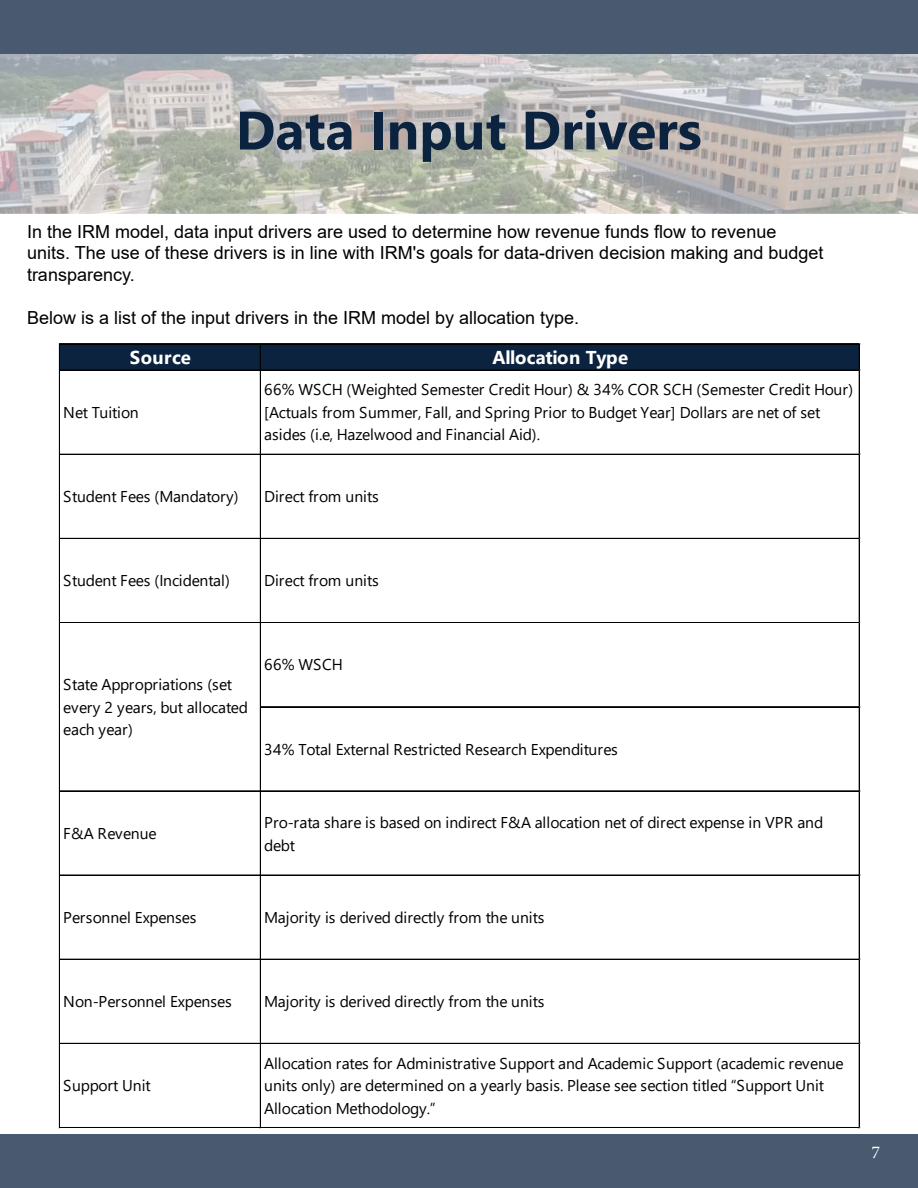
<style>
.page{position:relative;width:918px;height:1188px;background:#fff}
.page>*{position:absolute;margin:0;border:0;box-sizing:border-box;transform-origin:0 0}
.t1{font:700 54px "Segoe UI";color:#0c2340}
.t2{font:700 18.6px "Segoe UI";letter-spacing:-.005em;color:#fff}
.t3{font:18px/21.6px "Arial";color:#000}
.t4{font:18px "Minion Pro";color:#fff}
.t5{font:15.6px/22.5px "Segoe UI";letter-spacing:-.01em;color:#000}
</style>
<div class="page">
<div style="left:0;top:1134px;width:918px;height:54px;background:#495a70"></div>
<div style="left:0;top:0;width:918px;height:54px;background:#495a70"></div>
<img style="left:0;top:54px;width:918px;height:160px">
<div style="left:60px;top:345px;width:800px;height:26px;background:#0c2340"></div>
<hr style="left:60px;top:343px;width:800px;height:1px;background:#000">
<hr style="left:60px;top:344px;width:800px;height:1px;background:#000">
<hr style="left:60px;top:370px;width:800px;height:1px;background:#000">
<hr style="left:60px;top:454px;width:800px;height:1px;background:#000">
<hr style="left:60px;top:538px;width:800px;height:1px;background:#000">
<hr style="left:60px;top:622px;width:800px;height:1px;background:#000">
<hr style="left:261px;top:706px;width:599px;height:1px;background:#000">
<hr style="left:261px;top:707px;width:599px;height:1px;background:#000">
<hr style="left:60px;top:791px;width:800px;height:1px;background:#000">
<hr style="left:60px;top:875px;width:800px;height:1px;background:#000">
<hr style="left:60px;top:959px;width:800px;height:1px;background:#000">
<hr style="left:60px;top:1043px;width:800px;height:1px;background:#000">
<hr style="left:59px;top:344px;width:1px;height:784px;background:#000">
<hr style="left:260px;top:345px;width:1px;height:783px;background:#000">
<hr style="left:60px;top:1127px;width:800px;height:1px;background:#000">
<hr style="left:859px;top:345px;width:1px;height:783px;background:#000">
<h1 class="t1" style="left:236px;top:79px;width:468px">Data Input Drivers</h1>
<p class="t3" style="left:27px;top:221px;width:798px">In the IRM model, data input drivers are used to determine how revenue funds flow to revenue units. The use of these drivers is in line with IRM's goals for data-driven decision making and budget transparency.</p>
<p class="t3" style="left:27px;top:307px;width:554px">Below is a list of the input drivers in the IRM model by allocation type.</p>
<p class="t2" style="left:130px;top:340px;width:63px">Source</p>
<p class="t2" style="left:493px;top:340px;width:137px">Allocation Type</p>
<p class="t5" style="left:63px;top:400px;width:77px">Net Tuition</p>
<p class="t5" style="left:264px;top:377px;width:590px">66% WSCH (Weighted Semester Credit Hour) &amp; 34% COR SCH (Semester Credit Hour) [Actuals from Summer, Fall, and Spring Prior to Budget Year] Dollars are net of set asides (i.e, Hazelwood and Financial Aid).</p>
<p class="t5" style="left:63px;top:484px;width:177px">Student Fees (Mandatory)</p>
<p class="t5" style="left:264px;top:484px;width:116px">Direct from units</p>
<p class="t5" style="left:63px;top:568px;width:168px">Student Fees (Incidental)</p>
<p class="t5" style="left:264px;top:568px;width:116px">Direct from units</p>
<p class="t5" style="left:63px;top:672px;width:186px">State Appropriations (set every 2 years, but allocated each year)</p>
<p class="t5" style="left:264px;top:652px;width:80px">66% WSCH</p>
<p class="t5" style="left:264px;top:736px;width:355px">34% Total External Restricted Research Expenditures</p>
<p class="t5" style="left:63px;top:821px;width:95px">F&amp;A Revenue</p>
<p class="t5" style="left:264px;top:810px;width:561px">Pro-rata share is based on indirect F&amp;A allocation net of direct expense in VPR and debt</p>
<p class="t5" style="left:63px;top:905px;width:135px">Personnel Expenses</p>
<p class="t5" style="left:264px;top:905px;width:282px">Majority is derived directly from the units</p>
<p class="t5" style="left:63px;top:989px;width:170px">Non-Personnel Expenses</p>
<p class="t5" style="left:264px;top:989px;width:282px">Majority is derived directly from the units</p>
<p class="t5" style="left:63px;top:1073px;width:89px">Support Unit</p>
<p class="t5" style="left:264px;top:1051px;width:581px">Allocation rates for Administrative Support and Academic Support (academic revenue units only) are determined on a yearly basis. Please see section titled “Support Unit<br>Allocation Methodology.”</p>
<p class="t4" style="left:872px;top:1140px;width:10px">7</p>
</div>
